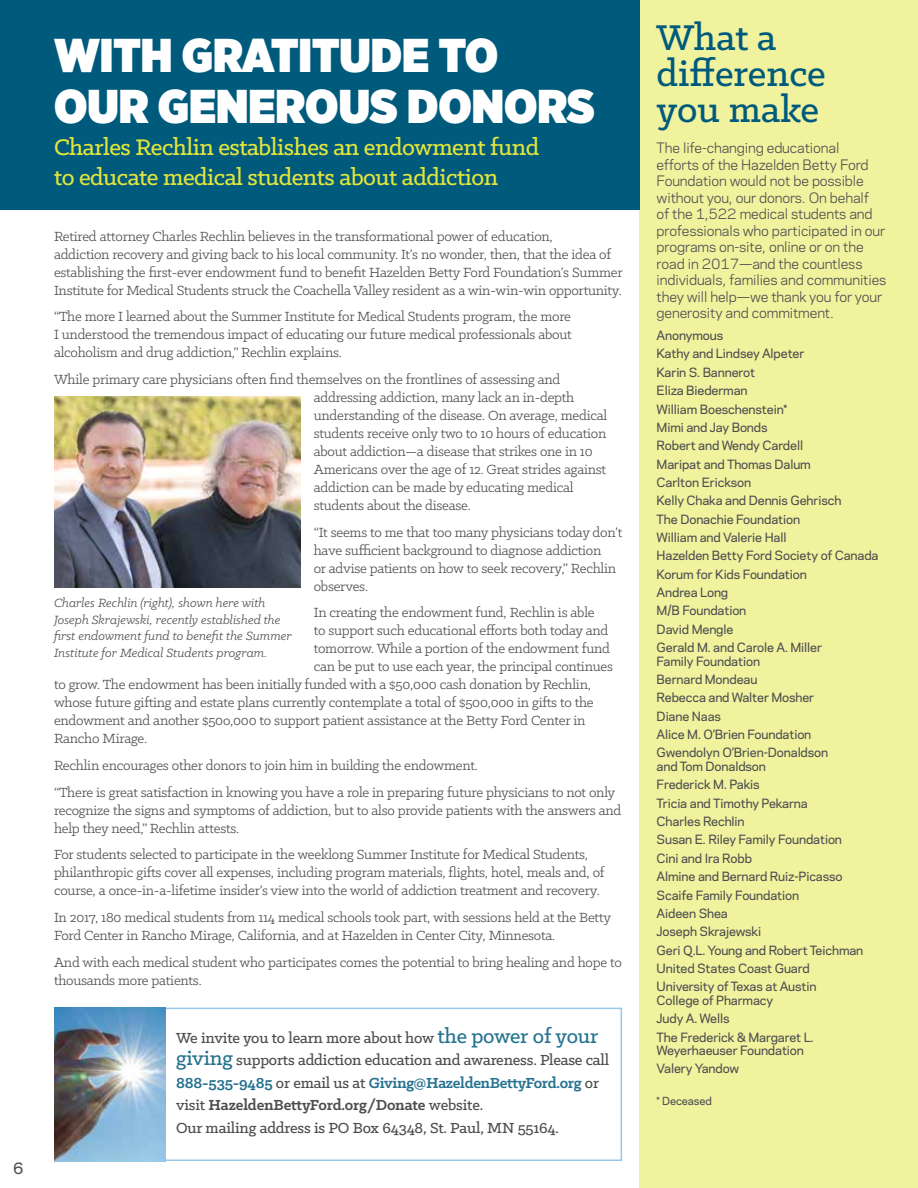
<style>
.page{position:relative;width:918px;height:1188px;background:#fff}
.page>*{position:absolute;margin:0;border:0;box-sizing:border-box;transform-origin:0 0}
.t1{font:900 47.4px/50.1px "Gotham Narrow";color:#fff}
.t2{font:500 40.5px/36px "Klinic Slab";color:#005a7c}
.t3{font:500 25.5px/29.7px "Klinic Slab";letter-spacing:-.02em;color:#e1e43c}
.t4{font:500 16.5px/22.5px "Klinic Slab";letter-spacing:-.01em;color:#4d4d4f}
.t5{font:15px/18px "Klinic Slab";letter-spacing:-.015em;color:#4d4d4f}
.t6{font:500 15px "Polaris";color:#4d4d4f}
.t7{font:13.5px/16.5px "Polaris";letter-spacing:-.01em;color:#4d4d4f}
.t8{font:italic 13.5px/16.5px "Klinic Slab";color:#4d4d4f}
.t9{font:500 12px/18.3px "Polaris";letter-spacing:-.01em;color:#4d4d4f}
.t10{font:500 10.5px "Polaris";letter-spacing:-.01em;color:#4d4d4f}
.s1{font-size:22.5px;color:#267390}
.s2{font-weight:700;color:#267390}
.s3{font-weight:700}
</style>
<div class="page">
<div style="left:639px;top:0;width:279px;height:1188px;background:#f0f29e"></div>
<div style="left:0;top:0;width:639px;height:210px;background:#005a7c"></div>
<div style="left:54px;top:1008px;width:568px;height:153px;border:2px solid #98c7e9"></div>
<img style="left:54px;top:397px;width:246px;height:191px">
<hr style="left:917px;top:630px;width:1px;height:504px;background:#fff">
<img style="left:54px;top:1008px;width:111px;height:153px">
<p class="t6" style="left:13px;top:1157px;width:12px">6</p>
<h2 class="t2" style="left:657px;top:18px;width:171px">What a difference you make</h2>
<h1 class="t1" style="left:54px;top:30px;width:542px">WITH GRATITUDE TO<br>OUR GENEROUS DONORS</h1>
<h3 class="t3" style="left:54px;top:132px;width:487px">Charles Rechlin establishes an endowment fund to educate medical students about addiction</h3>
<p class="t7" style="left:657px;top:139px;width:231px">The life-changing educational<br>efforts of the Hazelden Betty Ford Foundation would not be possible without you, our donors. On behalf<br>of the 1,522 medical students and professionals who participated in our programs on-site, online or on the road in 2017—and the countless individuals, families and communities they will help—we thank you for your generosity and commitment.</p>
<p class="t9" style="left:657px;top:326px;width:223px">Anonymous<br>Kathy and Lindsey Alpeter<br>Karin S. Bannerot<br>Eliza Biederman<br>William Boeschenstein*<br>Mimi and Jay Bonds<br>Robert and Wendy Cardell<br>Maripat and Thomas Dalum<br>Carlton Erickson<br>Kelly Chaka and Dennis Gehrisch<br>The Donachie Foundation<br>William and Valerie Hall<br>Hazelden Betty Ford Society of Canada<br>Korum for Kids Foundation<br>Andrea Long<br>M/B Foundation<br>David Mengle<br>Gerald M. and Carole A. Miller</p>
<p class="t9" style="left:657px;top:651px;width:173px">Family Foundation<br>Bernard Mondeau<br>Rebecca and Walter Mosher<br>Diane Naas<br>Alice M. O’Brien Foundation<br>Gwendolyn O’Brien-Donaldson</p>
<p class="t9" style="left:657px;top:757px;width:208px">and Tom Donaldson<br>Frederick M. Pakis<br>Tricia and Timothy Pekarna<br>Charles Rechlin<br>Susan E. Riley Family Foundation<br>Cini and Ira Robb<br>Almine and Bernard Ruiz-Picasso<br>Scaife Family Foundation<br>Aideen Shea<br>Joseph Skrajewski<br>Geri Q.L. Young and Robert Teichman<br>United States Coast Guard<br>University of Texas at Austin</p>
<p class="t9" style="left:657px;top:990px;width:158px">College of Pharmacy<br>Judy A. Wells<br>The Frederick &amp; Margaret L.</p>
<p class="t9" style="left:657px;top:1041px;width:149px">Weyerhaeuser Foundation<br>Valery Yandow</p>
<p class="t10" style="left:657px;top:1093px;width:57px">* Deceased</p>
<p class="t5" style="left:54px;top:227px;width:570px">Retired attorney Charles Rechlin believes in the transformational power of education,<br>addiction recovery and giving back to his local community. It’s no wonder, then, that the idea of establishing the first-ever endowment fund to benefit Hazelden Betty Ford Foundation’s Summer Institute for Medical Students struck the Coachella Valley resident as a win-win-win opportunity.</p>
<p class="t5" style="left:54px;top:307px;width:519px;text-align:justify">“The more I learned about the Summer Institute for Medical Students program, the more I understood the tremendous impact of educating our future medical professionals about alcoholism and drug addiction,” Rechlin explains.</p>
<p class="t5" style="left:314px;top:370px;width:295px;text-indent:-260px">While primary care physicians often find themselves on the frontlines of assessing and addressing addiction, many lack an in-depth understanding of the disease. On average, medical students receive only two to 10 hours of education about addiction—a disease that strikes one in 10<br>Americans over the age of 12. Great strides against addiction can be made by educating medical students about the disease.</p>
<p class="t5" style="left:314px;top:523px;width:310px">“It seems to me that too many physicians today don’t have sufficient background to diagnose addiction<br>or advise patients on how to seek recovery,” Rechlin observes.</p>
<p class="t5" style="left:314px;top:603px;width:282px">In creating the endowment fund, Rechlin is able</p>
<p class="t5" style="left:314px;top:621px;width:296px">to support such educational efforts both today and</p>
<p class="t5" style="left:314px;top:639px;width:298px">tomorrow. While a portion of the endowment fund</p>
<p class="t5" style="left:314px;top:657px;width:301px">can be put to use each year, the principal continues</p>
<p class="t5" style="left:54px;top:675px;width:539px">to grow. The endowment has been initially funded with a $50,000 cash donation by Rechlin,</p>
<p class="t5" style="left:54px;top:693px;width:541px">whose future gifting and estate plans currently contemplate a total of $500,000 in gifts to the</p>
<p class="t5" style="left:54px;top:711px;width:533px">endowment and another $50o,000 to support patient assistance at the Betty Ford Center in</p>
<p class="t5" style="left:54px;top:729px;width:95px">Rancho Mirage.</p>
<p class="t5" style="left:54px;top:752px;width:563px;line-height:26.7px">Rechlin encourages other donors to join him in building the endowment.<br>“There is great satisfaction in knowing you have a role in preparing future physicians to not only</p>
<p class="t5" style="left:54px;top:801px;width:569px">recognize the signs and symptoms of addiction, but to also provide patients with the answers and help they need,” Rechlin attests.</p>
<p class="t5" style="left:54px;top:845px;width:552px">For students selected to participate in the weeklong Summer Institute for Medical Students, philanthropic gifts cover all expenses, including program materials, flights, hotel, meals and, of course, a once-in-a-lifetime insider’s view into the world of addiction treatment and recovery.</p>
<p class="t5" style="left:54px;top:908px;width:559px">In 2017, 180 medical students from 114 medical schools took part, with sessions held at the Betty<br>Ford Center in Rancho Mirage, California, and at Hazelden in Center City, Minnesota.</p>
<p class="t5" style="left:54px;top:952px;width:569px;line-height:18.8px">And with each medical student who participates comes the potential to bring healing and hope to thousands more patients.</p>
<p class="t8" style="left:54px;top:595px;width:239px">Charles Rechlin (right), shown here with Joseph Skrajewski, recently established the first endowment fund to benefit the Summer Institute for Medical Students program.</p>
<p class="t4" style="left:176px;top:1026px;width:435px">We invite you to learn more about how <span class="s1">the power of your giving</span> supports addiction education and awareness. Please call <span class="s2">888-535-9485</span> or email us at <span class="s2">Giving@HazeldenBettyFord.org</span> or visit <span class="s3">HazeldenBettyFord.org/Donate</span> website.<br>Our mailing address is PO Box 64348, St. Paul, MN 55164.</p>
</div>
